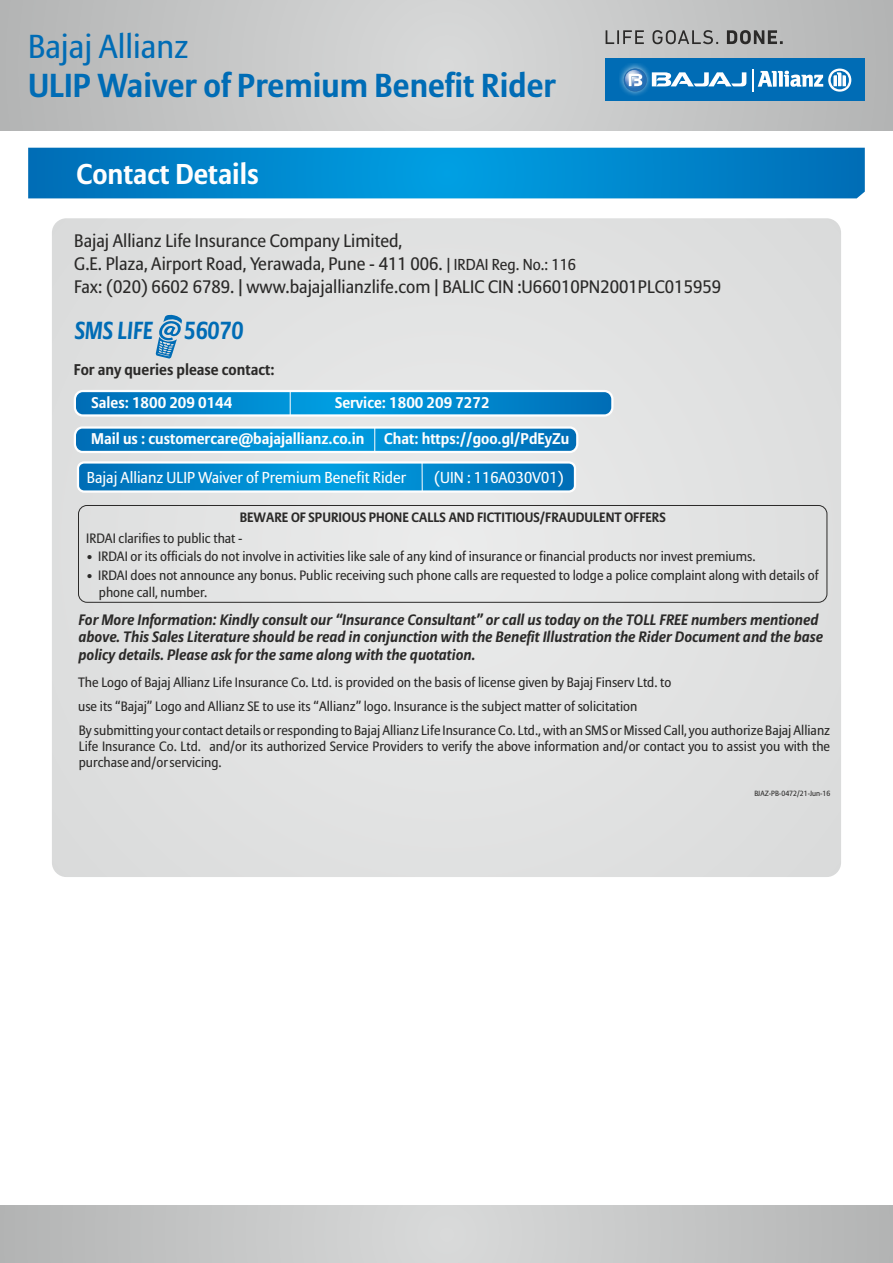
<style>
.page{position:relative;width:893px;height:1263px;background:#fff}
.page>*{position:absolute;margin:0;border:0;box-sizing:border-box;transform-origin:0 0}
.t1{font:700 33px "Allianz Sans";color:#006cb5}
.t2{font:33px "Allianz Sans";color:#006cb5}
.t3{font:700 28.5px "Allianz Sans";color:#fefefe}
.t4{font:italic 700 24.45px "Allianz Sans";color:#006cb5;scale:.91 1}
.t5{font:18px/23.4px "Allianz Sans";color:#2b2a29}
.t6{font:15.75px "Allianz Sans";color:#fefefe}
.t7{font:700 15.45px "Allianz Sans";color:#fefefe}
.t8{font:700 15.45px "Allianz Sans";color:#2b2a29}
.t9{font:italic 700 15px/17.9px "Allianz Sans";color:#2b2a29}
.t10{font:13.5px/16px "Allianz Sans";color:#2b2a29}
.t11{font:700 13.5px "Allianz Sans";color:#2b2a29}
.t12{font:7.5px "Allianz Sans";color:#2b2a29}
.s1{font-size:15.75px}
</style>
<div class="page">
<svg style="left:28px;top:148px;width:837px;height:50px;background:#0086cc"></svg>
<svg style="left:0;top:1205px;width:893px;height:58px;background:#c5c6c6"></svg>
<svg style="left:0;top:0;width:893px;height:131px;background:#c5c6c7"></svg>
<div style="left:52px;top:218px;width:789px;height:659px;background:#e1e2e2;border-radius:14px"></div>
<svg style="left:78px;top:462px;width:497px;height:30px;background:#0086cc"></svg>
<div style="left:77px;top:461px;width:499px;height:32px;border:2px solid #fefefe;border-radius:6px"></div>
<svg style="left:421px;top:462px;width:2px;height:30px"></svg>
<div style="left:78px;top:505px;width:749px;height:98px;border:1px solid #2b2a29;border-radius:8px"></div>
<svg style="left:156px;top:314px;width:26px;height:45px"></svg>
<svg style="left:75px;top:427px;width:502px;height:25px;background:#0086cc"></svg>
<div style="left:74px;top:426px;width:504px;height:27px;border:2px solid #fefefe;border-radius:8px"></div>
<svg style="left:374px;top:427px;width:1px;height:25px"></svg>
<div style="left:606px;top:58px;width:259px;height:42px;background:#006cb5"></div>
<img style="left:619px;top:64px;width:27px;height:31px">
<svg style="left:623px;top:68px;width:123px;height:24px"></svg>
<svg style="left:752px;top:69px;width:99px;height:23px"></svg>
<svg style="left:606px;top:30px;width:177px;height:14px;background:#929292"></svg>
<svg style="left:75px;top:391px;width:537px;height:24px;background:#0086cc"></svg>
<div style="left:74px;top:390px;width:539px;height:27px;border:2px solid #fefefe;border-radius:8px"></div>
<svg style="left:290px;top:391px;width:1px;height:24px"></svg>
<h1 class="t2" style="left:28px;top:32px;width:162px">Bajaj Allianz</h1>
<h1 class="t1" style="left:28px;top:71px;width:529px">ULIP Waiver of Premium Benefit Rider</h1>
<h2 class="t3" style="left:76px;top:161px;width:184px">Contact Details</h2>
<h3 class="t5" style="left:74px;top:229px;width:648px">Bajaj Allianz Life Insurance Company Limited,<br>G.E. Plaza, Airport Road, Yerawada, Pune - 411 006. <span class="s1">| IRDAI Reg. No.: 116<br></span>Fax: (020) 6602 6789. | www.bajajallianzlife.com | BALIC CIN :U66010PN2001PLC015959</h3>
<h3 class="t4" style="left:75px;top:320px;width:88px">SMS LIFE</h3>
<h3 class="t4" style="left:184px;top:320px;width:68px">56070</h3>
<p class="t8" style="left:74px;top:362px;width:202px">For any queries please contact:</p>
<p class="t7" style="left:92px;top:396px;width:142px">Sales: 1800 209 0144</p>
<p class="t7" style="left:335px;top:396px;width:156px">Service: 1800 209 7272</p>
<p class="t7" style="left:91px;top:431px;width:275px">Mail us : customercare@bajajallianz.co.in</p>
<p class="t7" style="left:384px;top:431px;width:187px">Chat: https://goo.gl/PdEyZu</p>
<p class="t6" style="left:87px;top:470px;width:321px">Bajaj Allianz ULIP Waiver of Premium Benefit Rider</p>
<p class="t6" style="left:434px;top:470px;width:131px">(UIN : 116A030V01)</p>
<p class="t11" style="left:240px;top:511px;width:427px">BEWARE OF SPURIOUS PHONE CALLS AND FICTITIOUS/FRAUDULENT OFFERS</p>
<p class="t10" style="left:86px;top:530px;width:158px">IRDAI clarifies to public that -</p>
<p class="t10" style="left:86px;top:549px;width:671px">• IRDAI or its officials do not involve in activities like sale of any kind of insurance or financial products nor invest premiums.</p>
<p class="t10" style="left:99px;top:568px;width:721px;text-indent:-13px">• IRDAI does not announce any bonus. Public receiving such phone calls are requested to lodge a police complaint along with details of phone call, number.</p>
<p class="t9" style="left:78px;top:612px;width:746px">For More Information: Kindly consult our “Insurance Consultant” or call us today on the TOLL FREE numbers mentioned above. This Sales Literature should be read in conjunction with the Benefit Illustration the Rider Document and the base policy details. Please ask for the same along with the quotation.</p>
<p class="t10" style="left:78px;top:671px;width:595px;line-height:23.7px">The Logo of Bajaj Allianz Life Insurance Co. Ltd. is provided on the basis of license given by Bajaj Finserv Ltd. to use its “Bajaj” Logo and Allianz SE to use its “Allianz” logo. Insurance is the subject matter of solicitation</p>
<p class="t10" style="left:79px;top:722px;width:753px;text-align:justify">By submitting your contact details or responding to Bajaj Allianz Life Insurance Co. Ltd., with an SMS or Missed Call, you authorize Bajaj Allianz Life Insurance Co. Ltd. and/or its authorized Service Providers to verify the above information and/or contact you to assist you with the purchase and/or servicing.</p>
<p class="t12" style="left:754px;top:790px;width:78px">BJAZ-PB-0472 /21-Jun-16</p>
</div>
